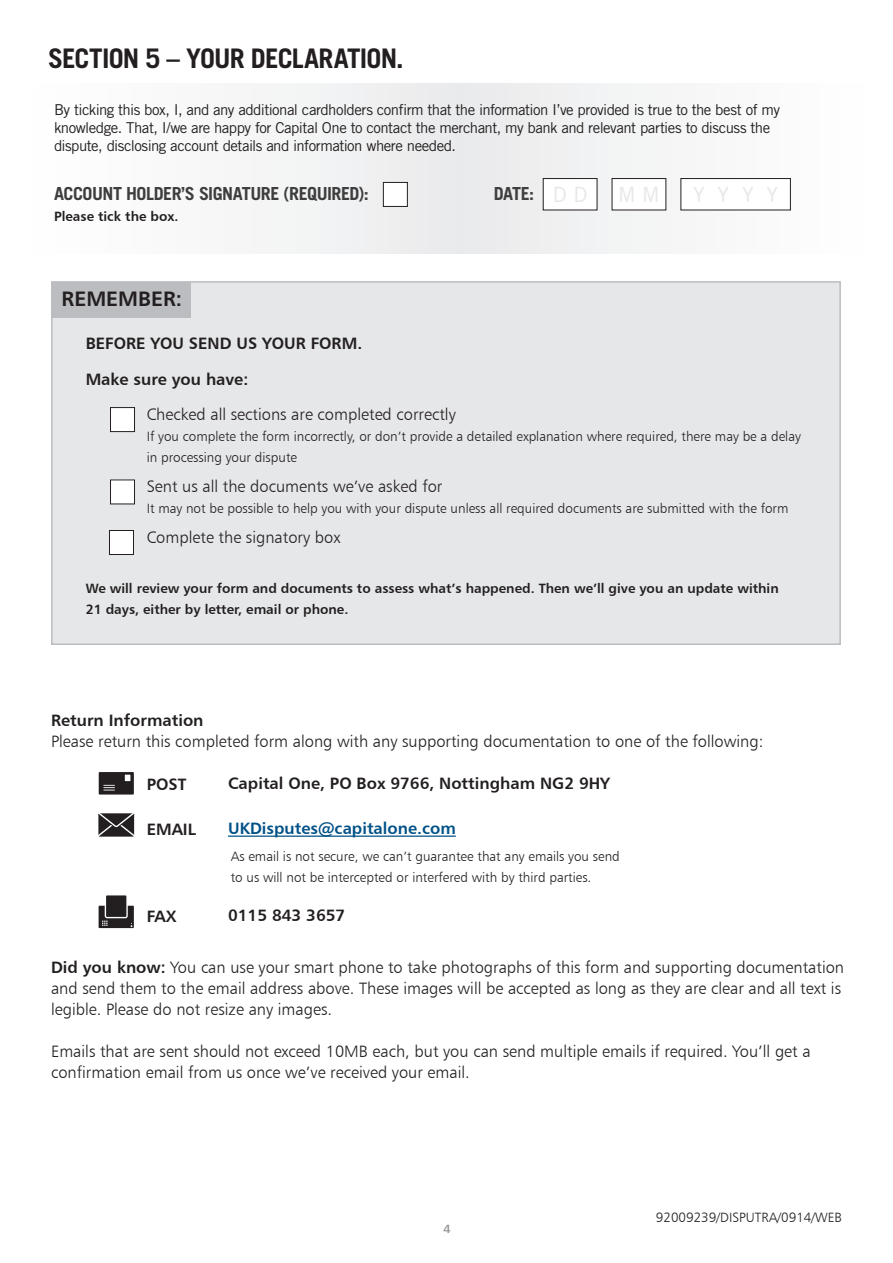
<style>
.page{position:relative;width:893px;height:1263px;background:#fff}
.page>*{position:absolute;margin:0;border:0;box-sizing:border-box;transform-origin:0 0}
.t1{font:700 27px "Trade Gothic LT Std";letter-spacing:-.035em;color:#231f20}
.t2{font:21px "Humanist 777 BT Bold B";color:#231f20}
.t3{font:21px "Trade Gothic LT Std";color:#e6e7e9}
.t4{font:700 18px "Trade Gothic LT Std";letter-spacing:-.03em;color:#3e3e3f}
.t5{font:16.5px/21px "Humanist 777 BT Light B";color:#231f20}
.t6{font:16.5px/36px "Humanist 777 BT Bold B";color:#231f20}
.t7{font:16.5px "Humanist 777 BT Bold B";color:#005187}
.t8{font:15px/18px "Trade Gothic LT Std";letter-spacing:-.035em;color:#231f20}
.t9{font:13.5px/21px "Humanist 777 BT Light B";color:#231f20}
.t10{font:13.5px/21px "Humanist 777 BT Bold B";color:#231f20}
.t11{font:12px "Humanist 777 BT Bold B";color:#939598}
.s1{font-weight:400;font-size:21px;color:#e6e7e9}
.s2{font-family:"Humanist 777 BT Bold B"}
</style>
<div class="page">
<div style="left:51px;top:281px;width:790px;height:364px;background:#e6e7e9;border:2px solid #bcbdc0"></div>
<hr style="left:228px;top:835px;width:228px;height:2px;background:#005187">
<div style="left:52px;top:282px;width:138px;height:36px;background:#bcbdc0"></div>
<div style="left:111px;top:408px;width:24px;height:24px;background:#fff"></div>
<div style="left:110px;top:407px;width:25px;height:25px;border:1px solid #231f20"></div>
<div style="left:111px;top:480px;width:24px;height:24px;background:#fff"></div>
<div style="left:110px;top:480px;width:25px;height:24px;border:1px solid #231f20"></div>
<div style="left:109px;top:530px;width:24px;height:24px;background:#fff"></div>
<div style="left:109px;top:530px;width:25px;height:25px;border:1px solid #231f20"></div>
<div style="left:99px;top:772px;width:35px;height:22px;background:#231f20"></div>
<svg style="left:125px;top:775px;width:5px;height:6px"></svg>
<svg style="left:103px;top:785px;width:12px;height:6px"></svg>
<div style="left:99px;top:906px;width:35px;height:22px;background:#231f20"></div>
<svg style="left:102px;top:895px;width:30px;height:32px"></svg>
<svg style="left:98px;top:813px;width:37px;height:24px"></svg>
<div style="left:20px;top:83px;width:853px;height:170px;background:#f6f6f7"></div>
<div style="left:543px;top:179px;width:54px;height:31px;background:#fff"></div>
<div style="left:543px;top:178px;width:54px;height:32px;border:1px solid #231f20"></div>
<div style="left:612px;top:179px;width:54px;height:31px;background:#fff"></div>
<div style="left:612px;top:178px;width:54px;height:32px;border:1px solid #231f20"></div>
<div style="left:681px;top:179px;width:109px;height:31px;background:#fff"></div>
<div style="left:680px;top:178px;width:111px;height:32px;border:1px solid #231f20"></div>
<div style="left:383px;top:182px;width:24px;height:24px;background:#fff"></div>
<div style="left:383px;top:182px;width:25px;height:25px;border:1px solid #231f20"></div>
<h1 class="t1" style="left:48px;top:41px;width:357px">SECTION 5 – YOUR DECLARATION.</h1>
<p class="t8" style="left:54px;top:100px;width:728px">By ticking this box, I, and any additional cardholders confirm that the information I’ve provided is true to the best of my knowledge. That, I/we are happy for Capital One to contact the merchant, my bank and relevant parties to discuss the dispute, disclosing account details and information where needed.</p>
<p class="t4" style="left:54px;top:182px;width:316px">ACCOUNT HOLDER’S SIGNATURE (REQUIRED):</p>
<p class="t4" style="left:494px;top:182px;width:95px">DATE: <span class="s1">D D</span></p>
<p class="t3" style="left:618px;top:182px;width:43px">M M</p>
<p class="t3" style="left:693px;top:182px;width:87px">Y Y Y Y</p>
<p class="t10" style="left:54px;top:205px;width:126px">Please tick the box.</p>
<p class="t2" style="left:62px;top:286px;width:122px">REMEMBER:</p>
<p class="t6" style="left:86px;top:324px;width:278px">BEFORE YOU SEND US YOUR FORM.<br>Make sure you have:</p>
<p class="t5" style="left:147px;top:403px;width:311px">Checked all sections are completed correctly</p>
<p class="t9" style="left:147px;top:425px;width:656px">If you complete the form incorrectly, or don’t provide a detailed explanation where required, there may be a delay in processing your dispute</p>
<p class="t5" style="left:147px;top:475px;width:297px">Sent us all the documents we’ve asked for</p>
<p class="t9" style="left:147px;top:497px;width:643px">It may not be possible to help you with your dispute unless all required documents are submitted with the form</p>
<p class="t5" style="left:147px;top:526px;width:195px">Complete the signatory box</p>
<p class="t10" style="left:86px;top:578px;width:695px">We will review your form and documents to assess what’s happened. Then we’ll give you an update within<br>21 days, either by letter, email or phone.</p>
<p class="t6" style="left:51px;top:702px;width:154px">Return Information</p>
<p class="t5" style="left:51px;top:730px;width:714px">Please return this completed form along with any supporting documentation to one of the following:</p>
<p class="t6" style="left:147px;top:766px;width:41px">POST</p>
<p class="t6" style="left:147px;top:811px;width:51px">EMAIL</p>
<p class="t6" style="left:228px;top:765px;width:384px">Capital One, PO Box 9766, Nottingham NG2 9HY</p>
<p class="t7" style="left:228px;top:818px;width:229px">UKDisputes@capitalone.com</p>
<p class="t6" style="left:147px;top:898px;width:31px">FAX</p>
<p class="t9" style="left:231px;top:845px;width:391px">As email is not secure, we can’t guarantee that any emails you send to us will not be intercepted or interfered with by third parties.</p>
<p class="t6" style="left:228px;top:896px;width:119px">0115 843 3657</p>
<p class="t5" style="left:51px;top:956px;width:795px"><span class="s2">Did you know:</span> You can use your smart phone to take photographs of this form and supporting documentation and send them to the email address above. These images will be accepted as long as they are clear and all text is legible. Please do not resize any images.</p>
<p class="t5" style="left:51px;top:1040px;width:761px">Emails that are sent should not exceed 10MB each, but you can send multiple emails if required. You’ll get a confirmation email from us once we’ve received your email.</p>
<p class="t11" style="left:443px;top:1221px;width:9px">4</p>
<p class="t9" style="left:656px;top:1207px;width:188px">92009239/DISPUTRA/0914/WEB</p>
</div>
